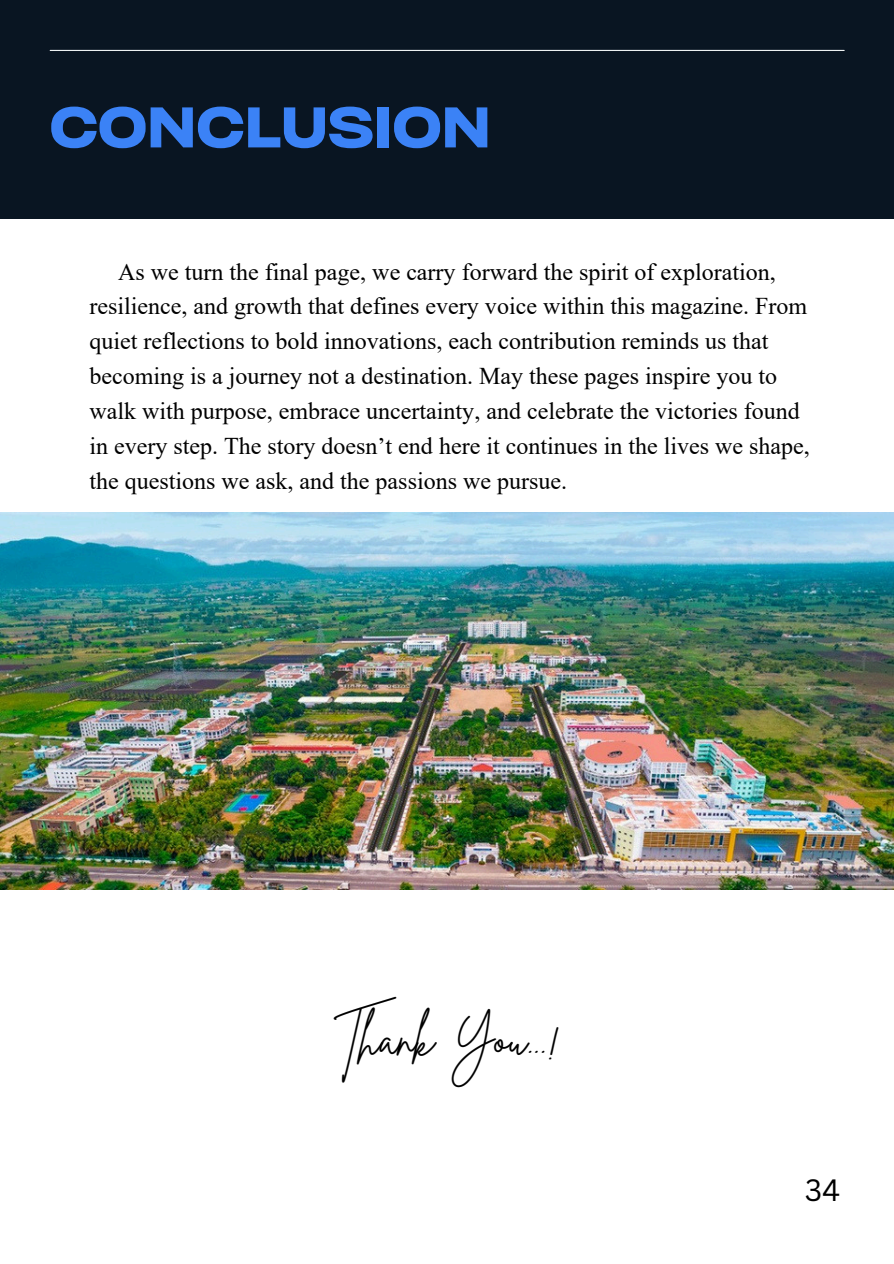
<style>
.page{position:relative;width:894px;height:1264px;background:#fff}
.page>*{position:absolute;margin:0;border:0;box-sizing:border-box;transform-origin:0 0}
.t1{font:700 expanded 54.75px "Cy Grotesk";color:#3b82f6}
.t2{font:48px "Brittany Signature";color:#000}
.t3{font:30px "Canva Sans";color:#000}
.t4{font:24px/35px "Times New Roman";color:#000}
</style>
<div class="page">
<div style="left:0;top:0;width:893px;height:218px;background:#091522"></div>
<hr style="left:50px;top:50px;width:794px;height:1px;background:#edf1f2">
<img style="left:0;top:513px;width:893px;height:376px">
<h1 class="t1" style="left:50px;top:93px;width:442px">CONCLUSION</h1>
<p class="t4" style="left:89px;top:254px;width:721px;text-indent:29px">As we turn the final page, we carry forward the spirit of exploration, resilience, and growth that defines every voice within this magazine. From quiet reflections to bold innovations, each contribution reminds us that becoming is a journey not a destination. May these pages inspire you to walk with purpose, embrace uncertainty, and celebrate the victories found in every step. The story doesn’t end here it continues in the lives we shape, the questions we ask, and the passions we pursue.</p>
<h2 class="t2" style="left:334px;top:1007px;width:228px">Thank You...!</h2>
<p class="t3" style="left:804px;top:1169px;width:37px">34</p>
</div>
